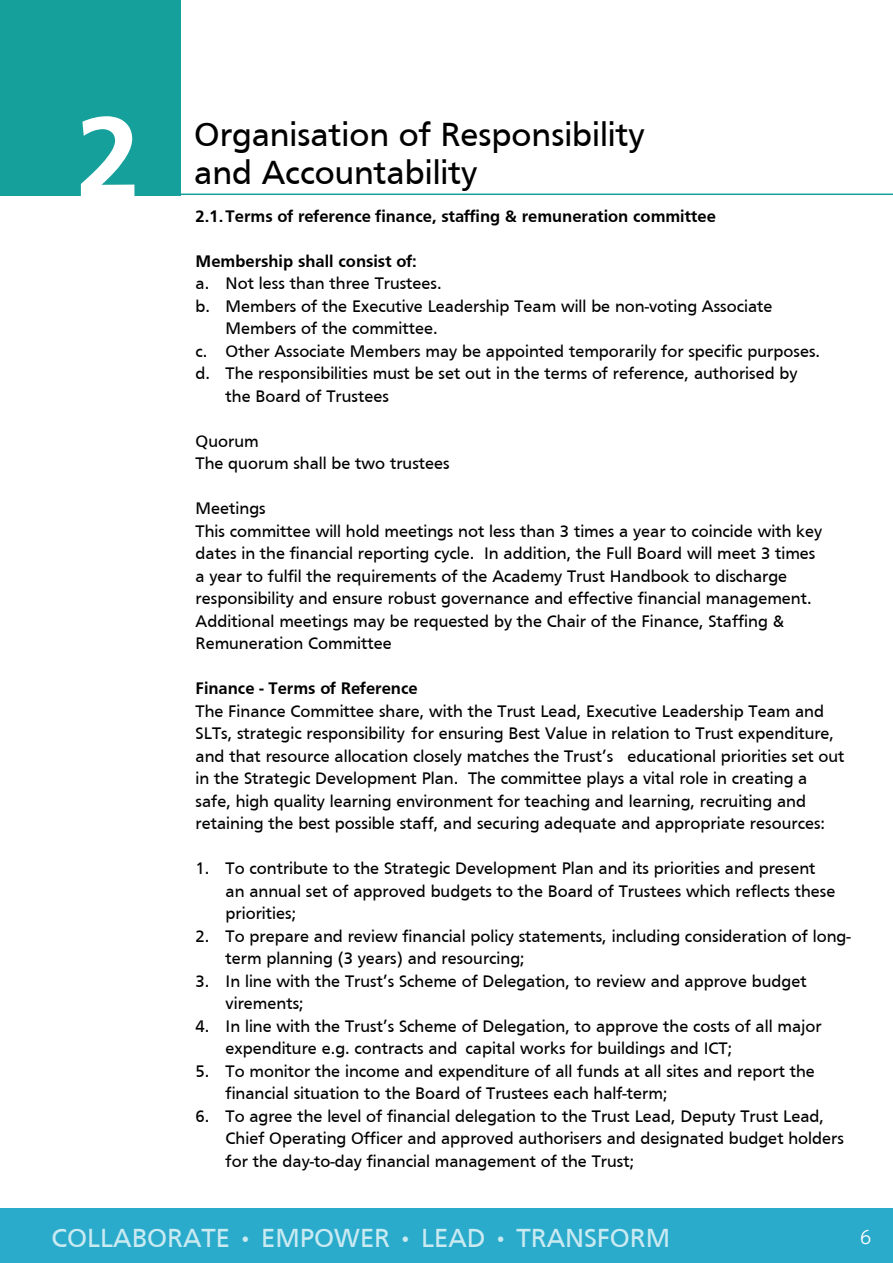
<style>
.page{position:relative;width:893px;height:1263px;background:#fff}
.page>*{position:absolute;margin:0;border:0;box-sizing:border-box;transform-origin:0 0}
.t1{font:700 119.85px "Frutiger";color:#fff}
.t2{font:34.5px/37.5px "Frutiger";color:#000}
.t3{font:27px "Frutiger";color:#caeaf2}
.t4{font:300 19.5px "Aller";color:#fff}
.t5{font:17.25px/22.5px "Frutiger";color:#000}
.t6{font:700 17.25px "Frutiger";color:#000}
</style>
<div class="page">
<div style="left:0;top:1209px;width:893px;height:54px;background:#2babcc"></div>
<hr style="left:181px;top:194px;width:712px;height:1px;background:#15a09b">
<div style="left:0;top:0;width:180px;height:196px;background:#15a09b"></div>
<h1 class="t1" style="left:76px;top:88px;width:66px">2</h1>
<h2 class="t2" style="left:194px;top:116px;width:452px">Organisation of Responsibility and Accountability</h2>
<p class="t6" style="left:196px;top:206px;width:522px">2.1.Terms of reference finance, staffing &amp; remuneration committee</p>
<p class="t6" style="left:196px;top:251px;width:223px">Membership shall consist of:</p>
<p class="t5" style="left:196px;top:272px;width:248px">a. Not less than three Trustees.</p>
<p class="t5" style="left:196px;top:295px;width:578px">b. Members of the Executive Leadership Team will be non-voting Associate</p>
<p class="t5" style="left:226px;top:317px;width:214px">Members of the committee.</p>
<p class="t5" style="left:196px;top:340px;width:626px">c. Other Associate Members may be appointed temporarily for specific purposes.</p>
<p class="t5" style="left:196px;top:362px;width:603px">d. The responsibilities must be set out in the terms of reference, authorised by</p>
<p class="t5" style="left:226px;top:385px;width:165px">the Board of Trustees</p>
<p class="t5" style="left:196px;top:430px;width:256px">Quorum<br>The quorum shall be two trustees</p>
<p class="t5" style="left:196px;top:497px;width:628px">Meetings<br>This committee will hold meetings not less than 3 times a year to coincide with key dates in the financial reporting cycle. In addition, the Full Board will meet 3 times a year to fulfil the requirements of the Academy Trust Handbook to discharge responsibility and ensure robust governance and effective financial management.<br>Additional meetings may be requested by the Chair of the Finance, Staffing &amp; Remuneration Committee</p>
<p class="t6" style="left:196px;top:679px;width:224px">Finance - Terms of Reference</p>
<p class="t5" style="left:196px;top:700px;width:650px">The Finance Committee share, with the Trust Lead, Executive Leadership Team and SLTs, strategic responsibility for ensuring Best Value in relation to Trust expenditure, and that resource allocation closely matches the Trust’s educational priorities set out in the Strategic Development Plan. The committee plays a vital role in creating a safe, high quality learning environment for teaching and learning, recruiting and retaining the best possible staff, and securing adequate and appropriate resources:</p>
<p class="t5" style="left:226px;top:857px;width:611px;text-indent:-30px">1. To contribute to the Strategic Development Plan and its priorities and present an annual set of approved budgets to the Board of Trustees which reflects these priorities;</p>
<p class="t5" style="left:226px;top:925px;width:627px;text-indent:-30px">2. To prepare and review financial policy statements, including consideration of long&shy;term planning (3 years) and resourcing;</p>
<p class="t5" style="left:226px;top:970px;width:583px;text-indent:-30px">3. In line with the Trust’s Scheme of Delegation, to review and approve budget virements;</p>
<p class="t5" style="left:226px;top:1015px;width:597px;text-indent:-30px">4. In line with the Trust’s Scheme of Delegation, to approve the costs of all major expenditure e.g. contracts and capital works for buildings and ICT;</p>
<p class="t5" style="left:226px;top:1060px;width:591px;text-indent:-30px">5. To monitor the income and expenditure of all funds at all sites and report the financial situation to the Board of Trustees each half-term;</p>
<p class="t5" style="left:226px;top:1105px;width:620px;text-indent:-30px">6. To agree the level of financial delegation to the Trust Lead, Deputy Trust Lead,<br>Chief Operating Officer and approved authorisers and designated budget holders for the day-to-day financial management of the Trust;</p>
<h3 class="t3" style="left:52px;top:1222px;width:620px">COLLABORATE • EMPOWER • LEAD • TRANSFORM</h3>
<p class="t4" style="left:860px;top:1225px;width:13px">6</p>
</div>
